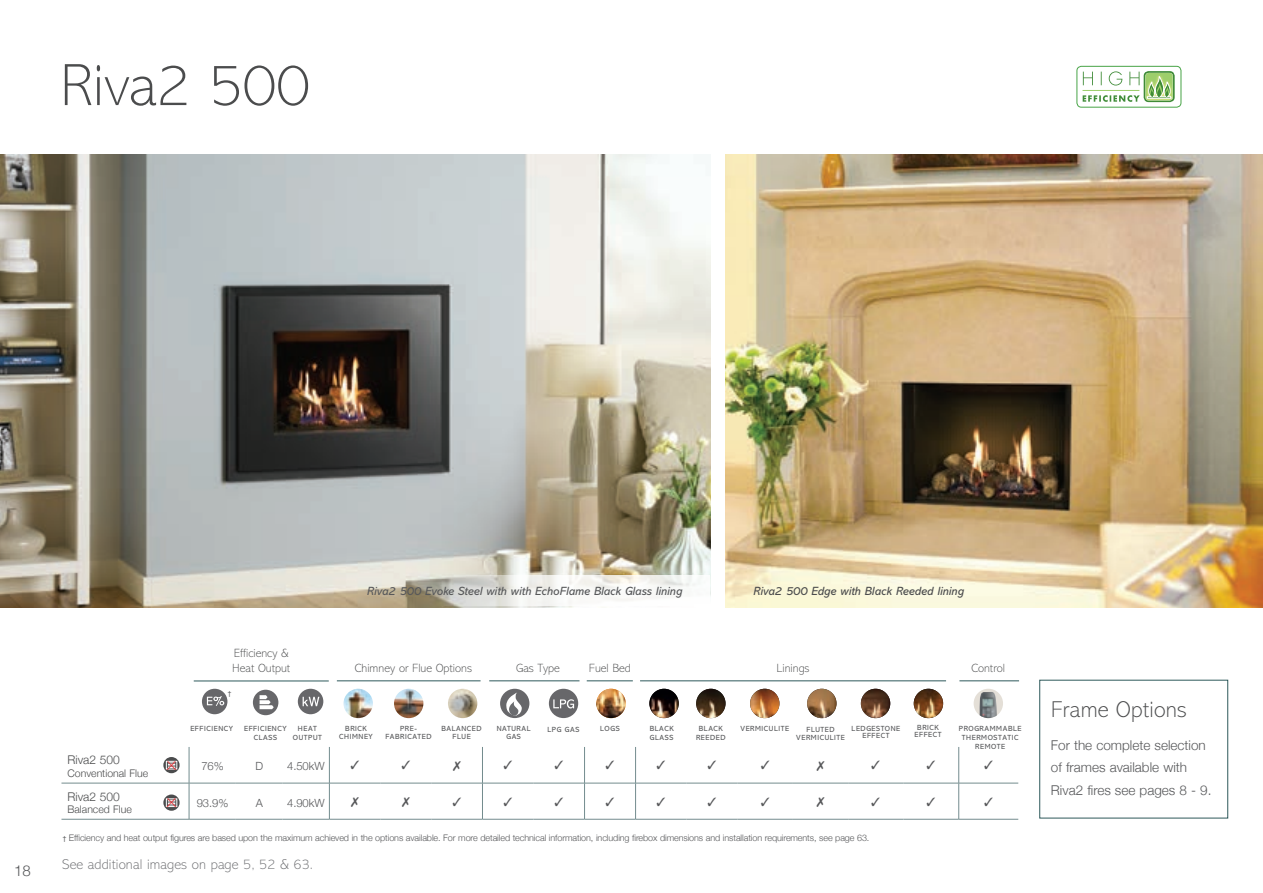
<style>
.page{position:relative;width:1263px;height:893px;background:#fff}
.page>*{position:absolute;margin:0;border:0;box-sizing:border-box;transform-origin:0 0}
.t1{font:200 60px "Abadi";color:#4b4c4d}
.t2{font:200 23.1px "Abadi";letter-spacing:.01em;color:#4b4c4d}
.t3{font:300 15px "Helvetica Neue";color:#57585a}
.t4{font:200 14.25px "Abadi";letter-spacing:.01em;color:#6c6d70}
.t5{font:300 13.5px/22.5px "Helvetica Neue";color:#57585a}
.t6{font:200 12.75px "Abadi";color:#ee1d23;scale:1.43 1}
.t7{font:200 12px "Abadi";color:#4b4c4d}
.t8{font:italic 12px "Abadi";letter-spacing:-.005em;color:#57585a}
.t9{font:italic 12px "Abadi";letter-spacing:-.005em;color:#4b4c4d}
.t10{font:300 12px "Helvetica Neue";color:#4b4c4d}
.t11{font:300 11.25px "Helvetica Neue";letter-spacing:-.005em;color:#57585a}
.t12{font:300 10.5px "Helvetica Neue";color:#4b4c4d}
.t13{font:300 9px "Helvetica Neue";letter-spacing:-.01em;color:#57585a}
.t14{font:7.5px/7.5px "Abadi";letter-spacing:.08em;color:#57585a;text-align:center}
.t15{font:7.35px "Abadi";color:#57585a}
.s1{font-family:"Abadi";font-weight:400;font-size:7.35px}
</style>
<div class="page">
<img style="left:0;top:154px;width:711px;height:453px">
<div style="left:1076px;top:66px;width:105px;height:42px;border:1px solid #48a447;border-radius:4px"></div>
<hr style="left:1082px;top:90px;width:57px;height:1px;background:#9dce6b">
<div style="left:1144px;top:71px;width:31px;height:31px;background:#3f8b37;border-radius:5px"></div>
<svg style="left:1083px;top:71px;width:90px;height:31px"></svg>
<svg style="left:424px;top:576px;width:286px;height:30px"></svg>
<img style="left:725px;top:154px;width:538px;height:453px">
<hr style="left:329px;top:747px;width:1px;height:36px;background:#738c8e">
<hr style="left:329px;top:783px;width:1px;height:36px;background:#738c8e">
<hr style="left:482px;top:747px;width:1px;height:36px;background:#738c8e">
<hr style="left:584px;top:747px;width:1px;height:36px;background:#738c8e">
<hr style="left:635px;top:747px;width:1px;height:36px;background:#738c8e">
<hr style="left:958px;top:747px;width:1px;height:36px;background:#738c8e">
<hr style="left:482px;top:783px;width:1px;height:36px;background:#738c8e">
<hr style="left:584px;top:783px;width:1px;height:36px;background:#738c8e">
<hr style="left:635px;top:783px;width:1px;height:36px;background:#738c8e">
<hr style="left:958px;top:783px;width:1px;height:36px;background:#738c8e">
<hr style="left:329px;top:783px;width:51px;height:1px;background:#738c8e">
<hr style="left:380px;top:783px;width:51px;height:1px;background:#738c8e">
<hr style="left:431px;top:783px;width:51px;height:1px;background:#738c8e">
<hr style="left:482px;top:783px;width:51px;height:1px;background:#738c8e">
<hr style="left:533px;top:783px;width:51px;height:1px;background:#738c8e">
<hr style="left:584px;top:783px;width:51px;height:1px;background:#738c8e">
<hr style="left:635px;top:783px;width:52px;height:1px;background:#738c8e">
<hr style="left:687px;top:783px;width:51px;height:1px;background:#738c8e">
<hr style="left:738px;top:783px;width:55px;height:1px;background:#738c8e">
<hr style="left:793px;top:783px;width:55px;height:1px;background:#738c8e">
<hr style="left:848px;top:783px;width:55px;height:1px;background:#738c8e">
<hr style="left:903px;top:783px;width:56px;height:1px;background:#738c8e">
<hr style="left:959px;top:783px;width:59px;height:1px;background:#738c8e">
<hr style="left:329px;top:819px;width:51px;height:1px;background:#738c8e">
<hr style="left:380px;top:819px;width:51px;height:1px;background:#738c8e">
<hr style="left:431px;top:819px;width:51px;height:1px;background:#738c8e">
<hr style="left:482px;top:819px;width:51px;height:1px;background:#738c8e">
<hr style="left:533px;top:819px;width:51px;height:1px;background:#738c8e">
<hr style="left:584px;top:819px;width:51px;height:1px;background:#738c8e">
<hr style="left:635px;top:819px;width:52px;height:1px;background:#738c8e">
<hr style="left:687px;top:819px;width:51px;height:1px;background:#738c8e">
<hr style="left:738px;top:819px;width:55px;height:1px;background:#738c8e">
<hr style="left:793px;top:819px;width:55px;height:1px;background:#738c8e">
<hr style="left:848px;top:819px;width:55px;height:1px;background:#738c8e">
<hr style="left:903px;top:819px;width:56px;height:1px;background:#738c8e">
<hr style="left:959px;top:819px;width:59px;height:1px;background:#738c8e">
<hr style="left:61px;top:783px;width:128px;height:1px;background:#738c8e">
<hr style="left:189px;top:783px;width:47px;height:1px;background:#738c8e">
<hr style="left:236px;top:783px;width:47px;height:1px;background:#738c8e">
<hr style="left:283px;top:783px;width:46px;height:1px;background:#738c8e">
<hr style="left:61px;top:819px;width:128px;height:1px;background:#738c8e">
<hr style="left:189px;top:819px;width:47px;height:1px;background:#738c8e">
<hr style="left:236px;top:819px;width:47px;height:1px;background:#738c8e">
<hr style="left:283px;top:819px;width:46px;height:1px;background:#738c8e">
<hr style="left:189px;top:747px;width:1px;height:36px;background:#738c8e">
<hr style="left:189px;top:783px;width:1px;height:36px;background:#738c8e">
<img style="left:596px;top:689px;width:30px;height:29px;border-radius:15px">
<div style="left:298px;top:689px;width:25px;height:25px;background:#67676a;border-radius:50%"></div>
<svg style="left:303px;top:697px;width:16px;height:9px"></svg>
<img style="left:343px;top:689px;width:30px;height:29px;border-radius:15px">
<img style="left:394px;top:689px;width:29px;height:29px;border-radius:15px">
<img style="left:448px;top:689px;width:29px;height:29px;border-radius:15px">
<hr style="left:337px;top:681px;width:144px;height:1px;background:#2e595b">
<div style="left:202px;top:689px;width:25px;height:25px;background:#67676a;border-radius:50%"></div>
<svg style="left:207px;top:696px;width:17px;height:10px"></svg>
<hr style="left:489px;top:681px;width:90px;height:1px;background:#2e595b">
<div style="left:500px;top:689px;width:29px;height:29px;background:#67676a;border-radius:50%"></div>
<svg style="left:506px;top:692px;width:16px;height:24px"></svg>
<div style="left:549px;top:689px;width:29px;height:29px;background:#67676a;border-radius:50%"></div>
<svg style="left:553px;top:699px;width:21px;height:9px"></svg>
<hr style="left:587px;top:681px;width:46px;height:1px;background:#2e595b">
<hr style="left:959px;top:681px;width:60px;height:1px;background:#2e595b">
<div style="left:974px;top:689px;width:29px;height:29px;background:#e4dfd7;border-radius:50%"></div>
<img style="left:979px;top:692px;width:18px;height:26px">
<hr style="left:194px;top:681px;width:135px;height:1px;background:#2e595b">
<hr style="left:640px;top:681px;width:306px;height:1px;background:#2e595b">
<img style="left:750px;top:689px;width:29px;height:29px;border-radius:15px">
<img style="left:696px;top:689px;width:29px;height:29px;border-radius:15px">
<div style="left:1039px;top:680px;width:189px;height:138px;border:1px solid #2e595b"></div>
<img style="left:649px;top:689px;width:30px;height:29px;border-radius:15px">
<div style="left:253px;top:690px;width:25px;height:25px;background:#67676a;border-radius:50%"></div>
<svg style="left:260px;top:695px;width:14px;height:14px"></svg>
<img style="left:914px;top:689px;width:29px;height:29px;border-radius:15px">
<img style="left:807px;top:689px;width:29px;height:29px;border-radius:15px">
<img style="left:861px;top:689px;width:29px;height:29px;border-radius:15px">
<svg style="left:163px;top:757px;width:17px;height:16px"></svg>
<div style="left:166px;top:761px;width:11px;height:8px;border:1px solid #fff"></div>
<svg style="left:168px;top:762px;width:7px;height:6px"></svg>
<svg style="left:163px;top:794px;width:17px;height:17px"></svg>
<div style="left:166px;top:798px;width:11px;height:9px;border:1px solid #fff"></div>
<svg style="left:168px;top:800px;width:7px;height:6px"></svg>
<p class="t1" style="left:60px;top:53px;width:252px">Riva2 500</p>
<p class="t8" style="left:367px;top:584px;width:317px">Riva2 500 Evoke Steel with with EchoFlame Black Glass lining</p>
<p class="t9" style="left:753px;top:584px;width:212px">Riva2 500 Edge with Black Reeded lining</p>
<p class="t7" style="left:234px;top:647px;width:57px">Efficiency &amp;</p>
<p class="t7" style="left:232px;top:661px;width:59px">Heat Output</p>
<p class="t7" style="left:776px;top:661px;width:35px">Linings</p>
<p class="t7" style="left:355px;top:661px;width:119px">Chimney or Flue Options</p>
<p class="t7" style="left:516px;top:661px;width:45px">Gas Type</p>
<p class="t7" style="left:589px;top:661px;width:43px">Fuel Bed</p>
<h3 class="t10" style="left:67px;top:750px;width:54px">Riva2 500</h3>
<h3 class="t12" style="left:67px;top:765px;width:82px">Conventional Flue</h3>
<h3 class="t10" style="left:67px;top:787px;width:54px">Riva2 500</h3>
<h3 class="t12" style="left:67px;top:801px;width:66px">Balanced Flue</h3>
<p class="t6" style="left:166px;top:758px;width:9px">X</p>
<p class="t6" style="left:166px;top:796px;width:9px">X</p>
<p class="t15" style="left:228px;top:690px;width:5px">†</p>
<p class="t14" style="left:190px;top:725px;width:44px">EFFICIENCY</p>
<p class="t14" style="left:298px;top:725px;width:20px">HEAT</p>
<p class="t14" style="left:293px;top:734px;width:31px">OUTPUT</p>
<p class="t14" style="left:244px;top:725px;width:44px">EFFICIENCY</p>
<p class="t14" style="left:254px;top:734px;width:25px">CLASS</p>
<h3 class="t11" style="left:201px;top:757px;width:24px">76%</h3>
<h3 class="t11" style="left:255px;top:757px;width:9px">D</h3>
<h3 class="t11" style="left:287px;top:757px;width:39px">4.50kW</h3>
<h3 class="t11" style="left:197px;top:793px;width:33px">93.9%</h3>
<h3 class="t11" style="left:256px;top:793px;width:9px">A</h3>
<h3 class="t11" style="left:287px;top:793px;width:39px">4.90kW</h3>
<p class="t14" style="left:345px;top:725px;width:23px">BRICK</p>
<p class="t14" style="left:339px;top:732px;width:35px">CHIMNEY</p>
<p class="t14" style="left:400px;top:725px;width:18px">PRE-</p>
<p class="t14" style="left:386px;top:732px;width:47px">FABRICATED</p>
<p class="t14" style="left:441px;top:725px;width:42px">BALANCED<br>FLUE</p>
<p class="t14" style="left:497px;top:725px;width:35px">NATURAL<br>GAS</p>
<p class="t14" style="left:547px;top:726px;width:33px">LPG GAS</p>
<p class="t14" style="left:600px;top:725px;width:21px">LOGS</p>
<p class="t14" style="left:650px;top:724px;width:26px;line-height:9px;text-align:left">BLACK<br>GLASS</p>
<p class="t14" style="left:806px;top:726px;width:30px">FLUTED</p>
<p class="t14" style="left:796px;top:733px;width:50px">VERMICULITE</p>
<p class="t14" style="left:852px;top:725px;width:50px">LEDGESTONE<br>EFFECT</p>
<p class="t14" style="left:917px;top:723px;width:23px">BRICK</p>
<p class="t14" style="left:699px;top:725px;width:26px">BLACK</p>
<p class="t14" style="left:740px;top:725px;width:50px">VERMICULITE</p>
<p class="t14" style="left:696px;top:734px;width:31px">REEDED</p>
<p class="t14" style="left:914px;top:731px;width:29px">EFFECT</p>
<p class="t13" style="left:63px;top:830px;width:808px"><span class="s1">†</span> Efficiency and heat output figures are based upon the maximum achieved in the options available. For more detailed technical information, including firebox dimensions and installation requirements, see page 63.</p>
<p class="t3" style="left:14px;top:859px;width:18px">18</p>
<p class="t4" style="left:62px;top:857px;width:252px">See additional images on page 5, 52 &amp; 63.</p>
<p class="t7" style="left:971px;top:661px;width:35px">Control</p>
<p class="t14" style="left:959px;top:724px;width:64px;line-height:9px">PROGRAMMABLE<br>THERMOSTATIC<br>REMOTE</p>
<p class="t2" style="left:1051px;top:697px;width:137px">Frame Options</p>
<p class="t5" style="left:1051px;top:733px;width:162px">For the complete selection of frames available with<br>Riva2 fires see pages 8 - 9.</p>
</div>
